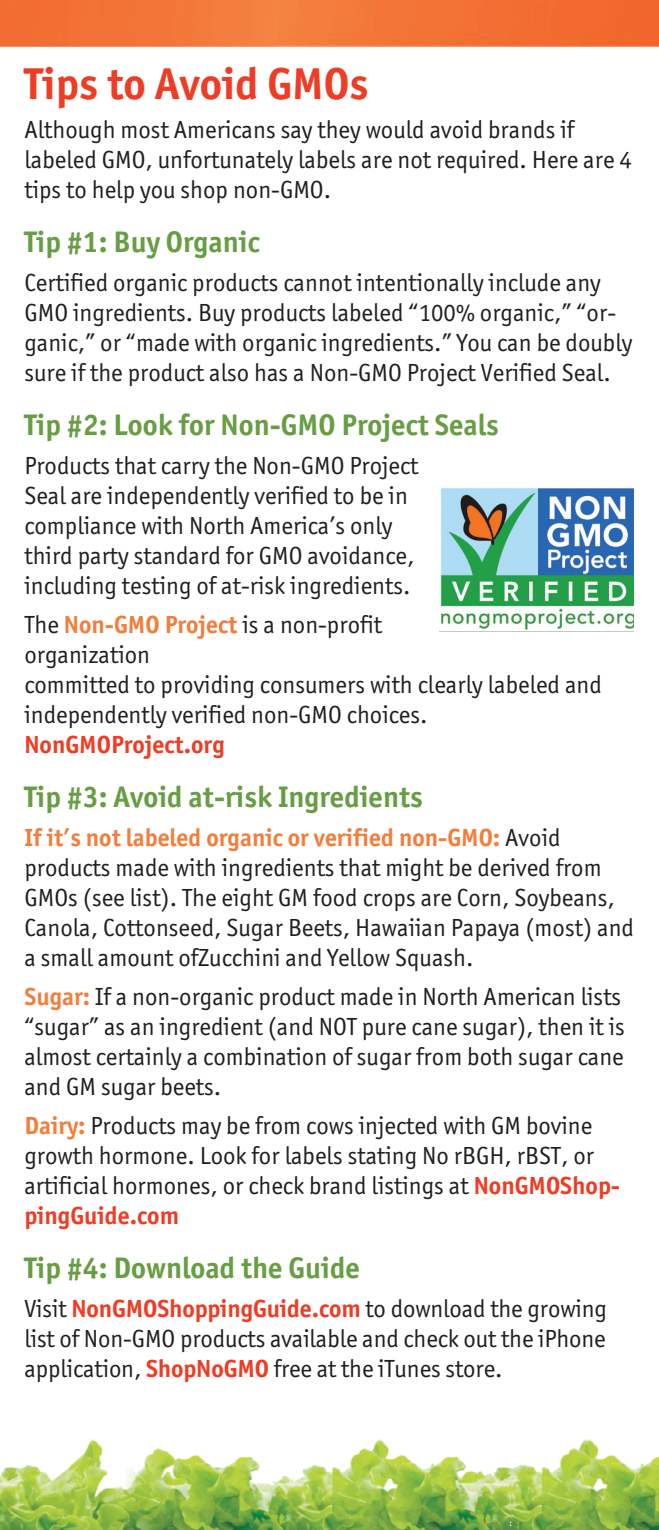
<style>
.page{position:relative;width:659px;height:1530px;background:#fff}
.page>*{position:absolute;margin:0;border:0;box-sizing:border-box;transform-origin:0 0}
.heading{font:700 45px "Officina Sans";color:#ef3c24}
.subhead{font:700 30px "Officina Sans";color:#679e43}
.body{font:25px/30px "Officina Sans";color:#231f20}
.s1{font-weight:700;color:#f27e3c}
.s2{font-weight:700;color:#ef3c24}
</style>
<div class="page">
<img style="left:0;top:0;width:659px;height:47px">
<img style="left:439px;top:488px;width:194px;height:144px">
<img style="left:0;top:1439px;width:659px;height:91px">
<p class="heading" style="left:24px;top:56px;width:346px">Tips to Avoid GMOs</p>
<p class="body" style="left:24px;top:115px;width:609px">Although most Americans say they would avoid brands if labeled GMO, unfortunately labels are not required. Here are 4 tips to help you shop non-GMO.</p>
<p class="subhead" style="left:24px;top:224px;width:237px">Tip #1: Buy Organic</p>
<p class="body" style="left:24px;top:268px;width:609px">Certified organic products cannot intentionally include any GMO ingredients. Buy products labeled “100% organic,” “or&shy;ganic,” or “made with organic ingredients.” You can be doubly sure if the product also has a Non-GMO Project Verified Seal.</p>
<p class="subhead" style="left:24px;top:407px;width:476px">Tip #2: Look for Non-GMO Project Seals</p>
<p class="body" style="left:24px;top:451px;width:396px">Products that carry the Non-GMO Project Seal are independently verified to be in compliance with North America’s only third party standard for GMO avoidance, including testing of at-risk ingredients.</p>
<p class="body" style="left:24px;top:610px;width:579px">The <span class="s1">Non-GMO Project</span> is a non-profit<br>organization<br>committed to providing consumers with clearly labeled and independently verified non-GMO choices.<br><span class="s2">NonGMOProject.org</span></p>
<p class="subhead" style="left:24px;top:779px;width:400px">Tip #3: Avoid at-risk Ingredients</p>
<p class="body" style="left:24px;top:823px;width:611px"><span class="s1">If it’s not labeled organic or verified non-GMO:</span> Avoid products made with ingredients that might be derived from GMOs (see list). The eight GM food crops are Corn, Soybeans, Canola, Cottonseed, Sugar Beets, Hawaiian Papaya (most) and a small amount ofZucchini and Yellow Squash.</p>
<p class="body" style="left:24px;top:982px;width:602px"><span class="s1">Sugar:</span> If a non-organic product made in North American lists “sugar” as an ingredient (and NOT pure cane sugar), then it is almost certainly a combination of sugar from both sugar cane and GM sugar beets.</p>
<p class="body" style="left:24px;top:1111px;width:597px"><span class="s1">Dairy:</span> Products may be from cows injected with GM bovine growth hormone. Look for labels stating No rBGH, rBST, or artificial hormones, or check brand listings at <span class="s2">NonGMOShop&shy;pingGuide.com</span></p>
<p class="subhead" style="left:24px;top:1250px;width:337px">Tip #4: Download the Guide</p>
<p class="body" style="left:24px;top:1294px;width:584px;text-align:justify">Visit <span class="s2">NonGMOShoppingGuide.com</span> to download the growing list of Non-GMO products available and check out the iPhone application, <span class="s2">ShopNoGMO</span> free at the iTunes store.</p>
</div>
